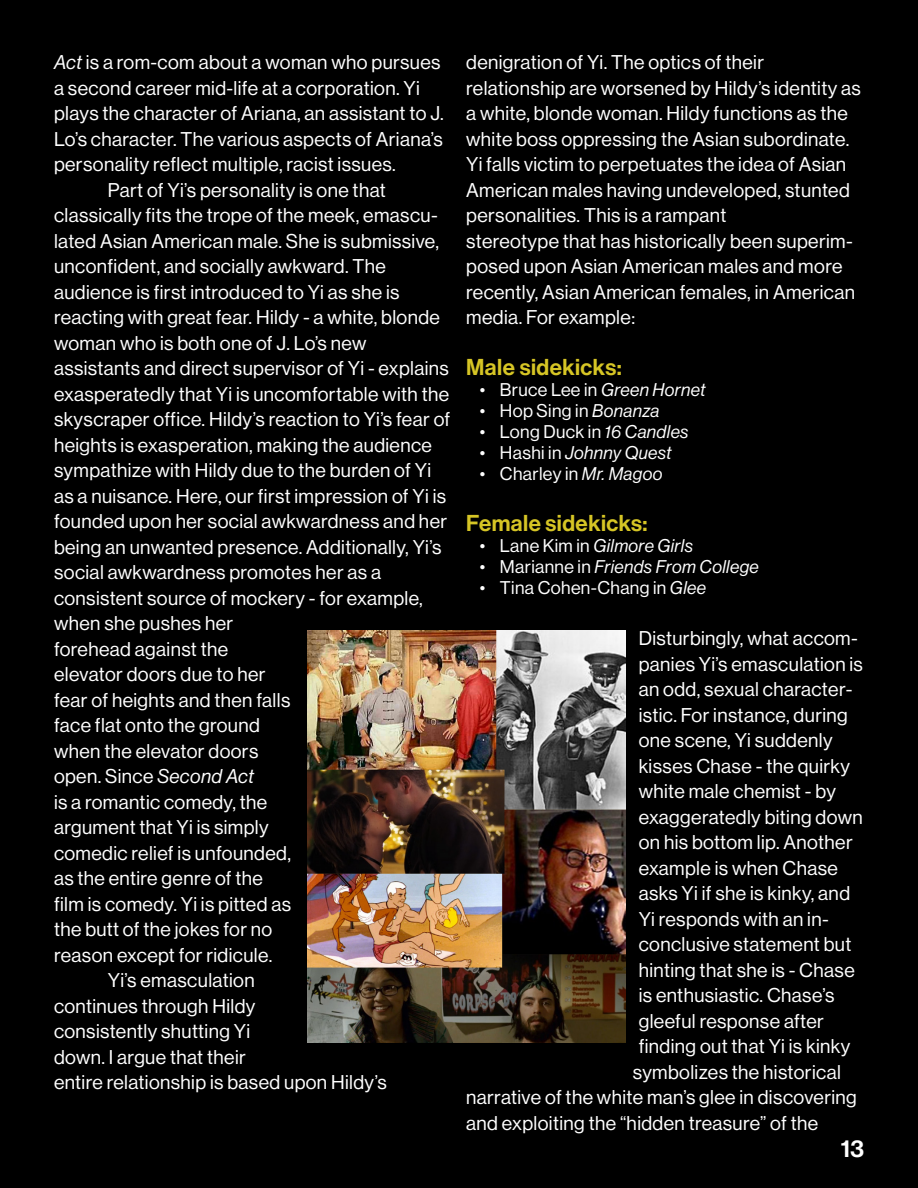
<style>
.page{position:relative;width:918px;height:1188px;background:#000}
.page>*{position:absolute;margin:0;border:0;box-sizing:border-box;transform-origin:0 0}
.t1{font:24px "N Haas Grotesk DS Pro 65 Md";color:#fff}
.t2{font:22.5px "N Haas Grotesk DS Pro 65 Md";letter-spacing:.02em;color:#d6c525}
.t3{font:19.5px/25.5px "N Haas Grotesk DS Pro 55 Rg";letter-spacing:.02em;color:#fff}
.t4{font:18px "N Haas Grotesk DS Pro 55 Rg";letter-spacing:.02em;color:#fff}
.t5{font:18px "N Haas Grotesk DS Pro 56 It";letter-spacing:.02em;color:#fff}
.s1{font-family:"N Haas Grotesk DS Pro 56 It"}
.s2{font-family:"N Haas Grotesk DS Pro 55 Rg"}
</style>
<div class="page">
<img style="left:307px;top:631px;width:318px;height:412px">
<p class="t3" style="left:54px;top:50px;width:391px"><span class="s1">Act</span> is a rom-com about a woman who pursues a second career mid-life at a corporation. Yi plays the character of Ariana, an assistant to J.<br>Lo’s character. The various aspects of Ariana’s personality reflect multiple, racist issues.</p>
<p class="t3" style="left:108px;top:177px;width:279px">Part of Yi’s personality is one that</p>
<p class="t3" style="left:54px;top:203px;width:387px;text-align:justify">classically fits the trope of the meek, emascu&shy;lated Asian American male. She is submissive, unconfident, and socially awkward. The</p>
<p class="t3" style="left:54px;top:279px;width:388px">audience is first introduced to Yi as she is reacting with great fear. Hildy - a white, blonde woman who is both one of J. Lo’s new</p>
<p class="t3" style="left:54px;top:356px;width:398px">assistants and direct supervisor of Yi - explains exasperatedly that Yi is uncomfortable with the skyscraper office. Hildy’s reaction to Yi’s fear of heights is exasperation, making the audience sympathize with Hildy due to the burden of Yi as a nuisance. Here, our first impression of Yi is founded upon her social awkwardness and her being an unwanted presence. Additionally, Yi’s social awkwardness promotes her as a</p>
<p class="t3" style="left:54px;top:585px;width:370px">consistent source of mockery - for example, when she pushes her</p>
<p class="t3" style="left:54px;top:636px;width:176px">forehead against the</p>
<p class="t3" style="left:54px;top:662px;width:239px">elevator doors due to her fear of heights and then falls face flat onto the ground when the elevator doors open. Since <span class="s1">Second Act<br></span>is a romantic comedy, the argument that Yi is simply comedic relief is unfounded, as the entire genre of the film is comedy. Yi is pitted as the butt of the jokes for no reason except for ridicule.</p>
<p class="t3" style="left:54px;top:968px;width:203px;text-indent:54px">Yi’s emasculation continues through Hildy consistently shutting Yi down. I argue that their</p>
<p class="t3" style="left:54px;top:1070px;width:334px">entire relationship is based upon Hildy’s</p>
<p class="t3" style="left:466px;top:50px;width:299px">denigration of Yi. The optics of their</p>
<p class="t3" style="left:466px;top:75px;width:396px">relationship are worsened by Hildy’s identity as a white, blonde woman. Hildy functions as the white boss oppressing the Asian subordinate.<br>Yi falls victim to perpetuates the idea of Asian American males having undeveloped, stunted personalities. This is a rampant</p>
<p class="t3" style="left:466px;top:228px;width:391px">stereotype that has historically been superim&shy;posed upon Asian American males and more recently, Asian American females, in American media. For example:</p>
<p class="t2" style="left:466px;top:354px;width:157px">Male sidekicks:</p>
<p class="t4" style="left:480px;top:380px;width:227px">• Bruce Lee in <span class="s1">Green Hornet</span></p>
<p class="t4" style="left:480px;top:401px;width:181px">• Hop Sing in <span class="s1">Bonanza</span></p>
<p class="t4" style="left:480px;top:422px;width:210px">• Long Duck in <span class="s1">16 Candles</span></p>
<p class="t5" style="left:480px;top:443px;width:193px"><span class="s2">• Hashi in</span> Johnny Quest</p>
<p class="t4" style="left:480px;top:464px;width:184px">• Charley in <span class="s1">Mr. Magoo</span></p>
<p class="t2" style="left:466px;top:510px;width:183px">Female sidekicks:</p>
<p class="t5" style="left:480px;top:536px;width:215px"><span class="s2">• Lane Kim in</span> Gilmore Girls</p>
<p class="t5" style="left:480px;top:557px;width:281px"><span class="s2">• Marianne in</span> Friends From College</p>
<p class="t4" style="left:480px;top:578px;width:228px">• Tina Cohen-Chang in <span class="s1">Glee</span></p>
<p class="t3" style="left:639px;top:626px;width:221px">Disturbingly, what accom-</p>
<p class="t3" style="left:639px;top:651px;width:226px">panies Yi’s emasculation is</p>
<p class="t3" style="left:639px;top:677px;width:215px">an odd, sexual character-</p>
<p class="t3" style="left:639px;top:702px;width:211px">istic. For instance, during</p>
<p class="t3" style="left:639px;top:728px;width:195px">one scene, Yi suddenly</p>
<p class="t3" style="left:639px;top:753px;width:213px">kisses Chase - the quirky</p>
<p class="t3" style="left:639px;top:779px;width:199px">white male chemist - by</p>
<p class="t3" style="left:639px;top:804px;width:225px">exaggeratedly biting down</p>
<p class="t3" style="left:639px;top:830px;width:216px">on his bottom lip. Another</p>
<p class="t3" style="left:639px;top:855px;width:201px">example is when Chase</p>
<p class="t3" style="left:639px;top:881px;width:213px">asks Yi if she is kinky, and</p>
<p class="t3" style="left:639px;top:906px;width:192px">Yi responds with an in-</p>
<p class="t3" style="left:639px;top:932px;width:214px">conclusive statement but</p>
<p class="t3" style="left:639px;top:957px;width:218px">hinting that she is - Chase</p>
<p class="t3" style="left:639px;top:983px;width:197px">is enthusiastic. Chase’s</p>
<p class="t3" style="left:639px;top:1008px;width:187px">gleeful response after</p>
<p class="t3" style="left:639px;top:1034px;width:213px">finding out that Yi is kinky</p>
<p class="t3" style="left:633px;top:1059px;width:210px">symbolizes the historical</p>
<p class="t3" style="left:466px;top:1085px;width:392px">narrative of the white man’s glee in discovering</p>
<p class="t3" style="left:466px;top:1110px;width:353px">and exploiting the “hidden treasure” of the</p>
<p class="t1" style="left:841px;top:1135px;width:25px">13</p>
</div>
